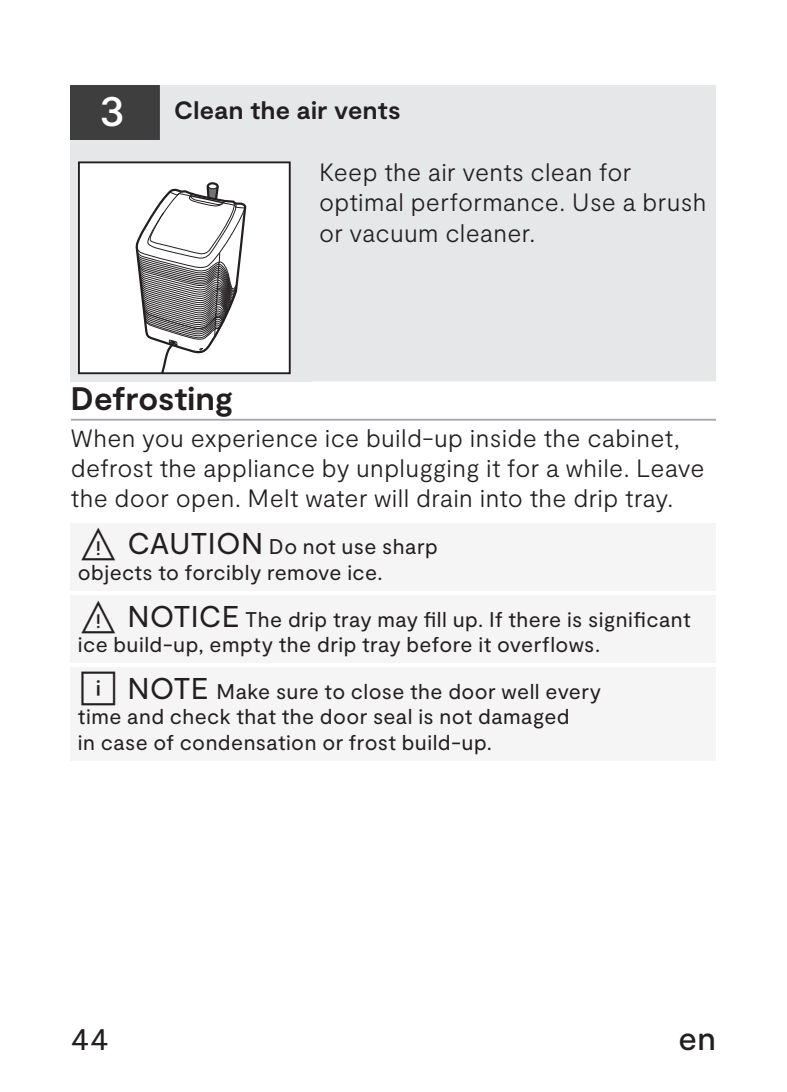
<style>
.page{position:relative;width:787px;height:1092px;background:#fff}
.page>*{position:absolute;margin:0;border:0;box-sizing:border-box;transform-origin:0 0}
.t1{font:500 45px "Moderat";color:#fff}
.Paragraph_title{font:700 32.5px "Moderat";color:#231f20}
.t2{font:32.5px "Moderat";color:#231f20}
.t3{font:500 32.5px "Moderat";color:#231f20}
.Paragraph_text{font:300 25px/30px "Moderat";letter-spacing:.015em;color:#231f20}
.Paragraph_install_st{font:700 25px "Moderat";letter-spacing:.015em;color:#231f20}
.Paragraph_warning_te{font:21.25px/25.5px "Moderat";letter-spacing:.02em;color:#231f20}
.s1{font-size:30px}
</style>
<div class="page">
<hr style="left:71px;top:419px;width:645px;height:1px;background:#a8a9ad">
<div style="left:71px;top:523px;width:645px;height:68px;background:#f5f5f6"></div>
<div style="left:71px;top:595px;width:645px;height:68px;background:#f5f5f6"></div>
<div style="left:71px;top:667px;width:645px;height:94px;background:#f5f5f6"></div>
<div style="left:71px;top:85px;width:89px;height:55px;background:#3e3e3f"></div>
<div style="left:160px;top:85px;width:556px;height:296px;background:#e6e7e9"></div>
<div style="left:71px;top:140px;width:241px;height:241px;background:#e6e7e9"></div>
<div style="left:79px;top:162px;width:211px;height:211px;background:#fff"></div>
<svg style="left:135px;top:182px;width:112px;height:189px"></svg>
<div style="left:78px;top:161px;width:213px;height:213px;border:2px solid #231f20"></div>
<p class="t1" style="left:99px;top:84px;width:27px">3</p>
<p class="Paragraph_install_st" style="left:174px;top:96px;width:228px">Clean the air vents</p>
<p class="Paragraph_text" style="left:319px;top:158px;width:389px">Keep the air vents clean for optimal performance. Use a brush or vacuum cleaner.</p>
<p class="Paragraph_title" style="left:71px;top:380px;width:164px">Defrosting</p>
<p class="Paragraph_text" style="left:71px;top:424px;width:635px">When you experience ice build-up inside the cabinet, defrost the appliance by unplugging it for a while. Leave the door open. Melt water will drain into the drip tray.</p>
<p class="Paragraph_warning_te" style="left:78px;top:534px;width:361px">⚠ <span class="s1">CAUTION</span> Do not use sharp objects to forcibly remove ice.</p>
<p class="Paragraph_warning_te" style="left:78px;top:607px;width:614px">⚠ <span class="s1">NOTICE</span> The drip tray may fill up. If there is significant ice build-up, empty the drip tray before it overflows.</p>
<p class="Paragraph_warning_te" style="left:78px;top:679px;width:525px;text-indent:49px"><span class="s1">NOTE</span> Make sure to close the door well every time and check that the door seal is not damaged<br>in case of condensation or frost build-up.</p>
<h2 class="t2" style="left:71px;top:1019px;width:39px">44</h2>
<h2 class="t3" style="left:678px;top:1019px;width:39px">en</h2>
</div>
